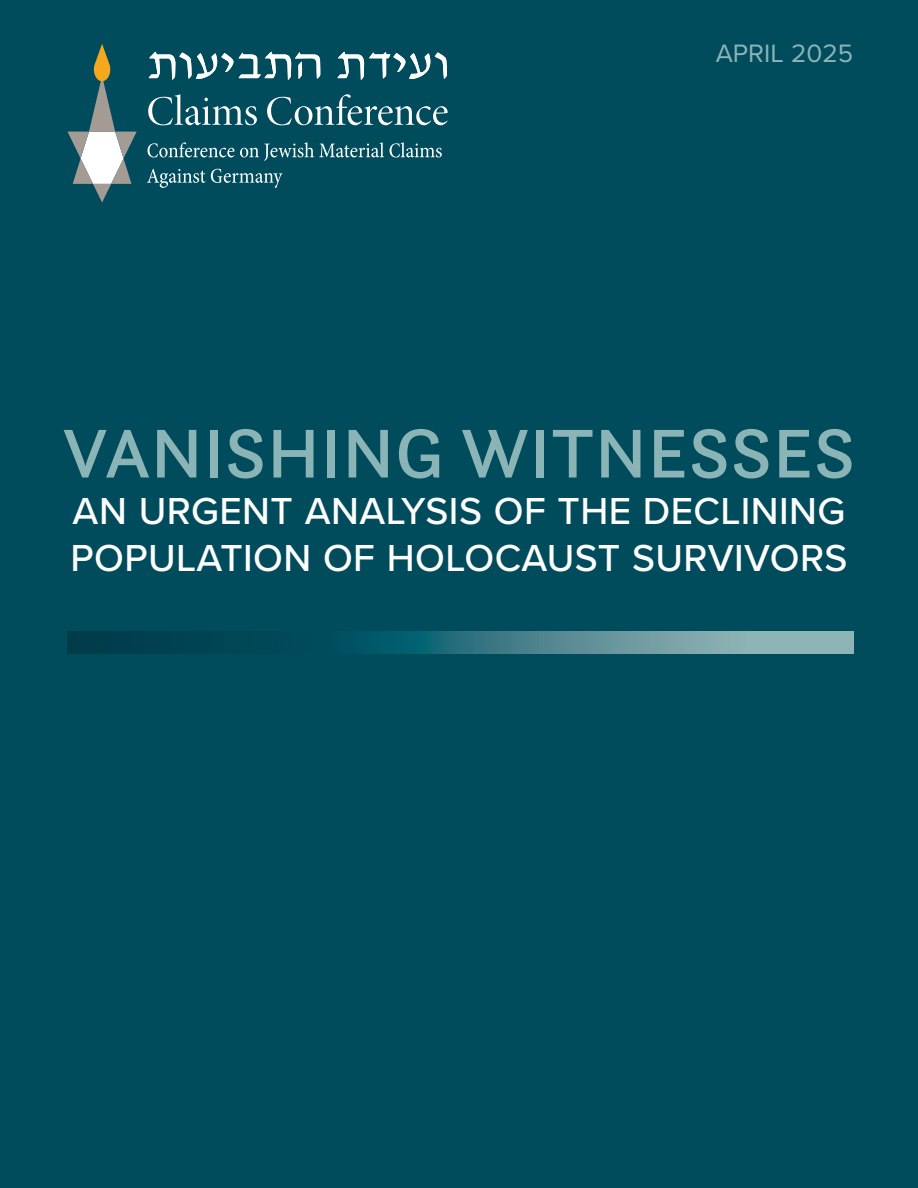
<style>
.page{position:relative;width:918px;height:1188px;background:#004c5d}
.page>*{position:absolute;margin:0;border:0;box-sizing:border-box;transform-origin:0 0}
.cover{font:500 72px "Questa Sans";letter-spacing:.01em;color:#8bb4b6}
.cover-2{font:500 39px/46.8px "Proxima Nova";letter-spacing:.01em;color:#fff}
.cover_small_light{font:26.1px "Proxima Nova";color:#8bb4b6}
</style>
<div class="page">
<svg style="left:148px;top:52px;width:85px;height:28px"></svg>
<svg style="left:239px;top:52px;width:81px;height:28px"></svg>
<svg style="left:337px;top:52px;width:110px;height:28px"></svg>
<svg style="left:148px;top:94px;width:109px;height:31px"></svg>
<svg style="left:267px;top:94px;width:181px;height:31px"></svg>
<svg style="left:148px;top:142px;width:86px;height:15px"></svg>
<svg style="left:240px;top:142px;width:144px;height:19px"></svg>
<svg style="left:390px;top:142px;width:52px;height:15px"></svg>
<svg style="left:147px;top:169px;width:58px;height:19px"></svg>
<svg style="left:211px;top:169px;width:72px;height:19px"></svg>
<svg style="left:68px;top:44px;width:69px;height:158px"></svg>
<svg style="left:68px;top:631px;width:785px;height:22px"></svg>
<p class="cover_small_light" style="left:716px;top:33px;width:139px">APRIL 2025</p>
<p class="cover" style="left:63px;top:408px;width:794px">VANISHING WITNESSES</p>
<p class="cover-2" style="left:70px;top:487px;width:779px">AN URGENT ANALYSIS OF THE DECLINING<br>POPULATION OF HOLOCAUST SURVIVORS</p>
</div>
